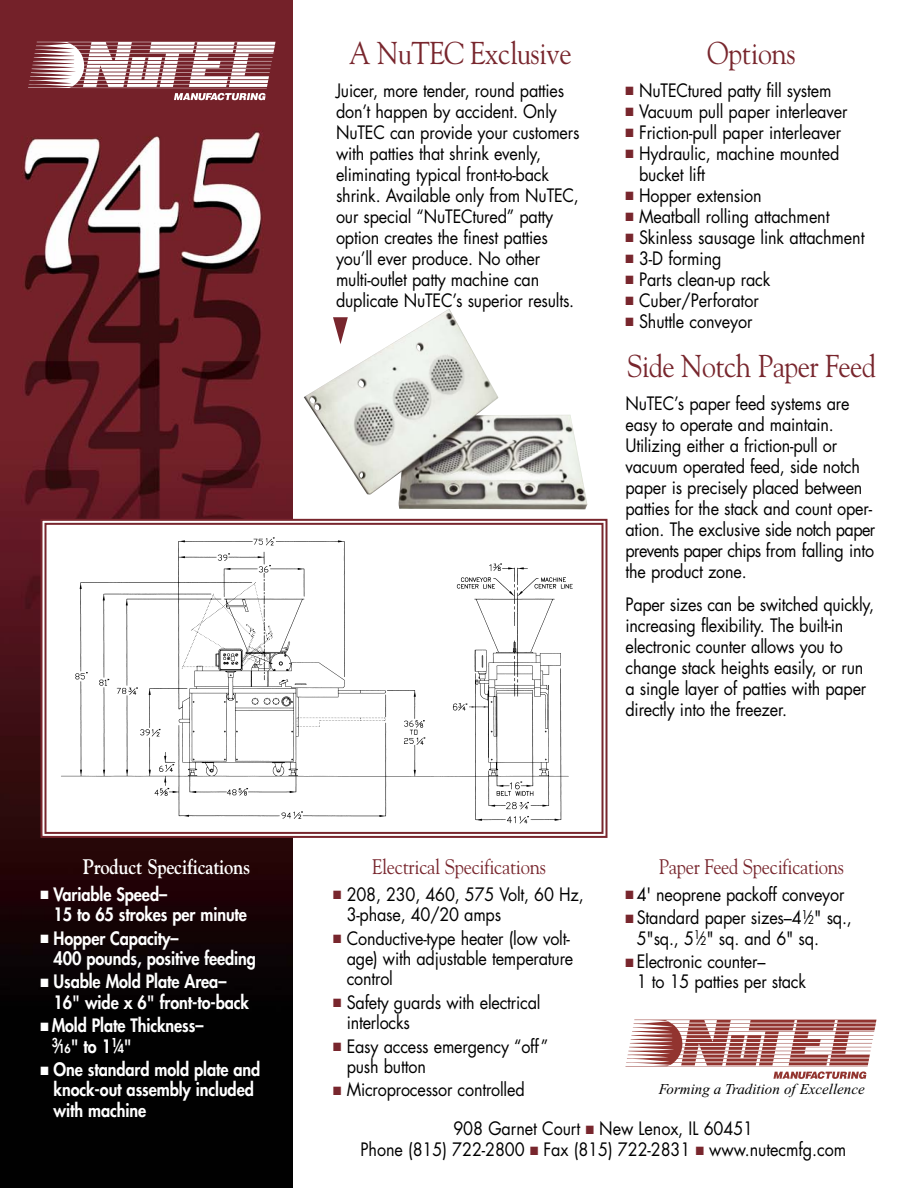
<style>
.page{position:relative;width:918px;height:1188px;background:#fff}
.page>*{position:absolute;margin:0;border:0;box-sizing:border-box;transform-origin:0 0}
.t1{font:31.5px "Goudy";letter-spacing:-.02em;color:#78262d;scale:.88 1}
.t2{font:21px "Goudy";letter-spacing:-.015em;color:#78262d;scale:.88 1}
.t3{font:700 21px "Goudy";letter-spacing:-.015em;color:#fff;scale:.88 1}
.t4{font:18px/21px "Futura";letter-spacing:-.01em;color:#000;scale:.9 1}
.t5{font:800 18px/20.2px "Futura";letter-spacing:-.005em;color:#fff;scale:.9 1}
.t6{font:italic 15px "Times New Roman";color:#000}
.s1{font-size:12px}
.s2{color:#78262d}
.s3{font-size:11.7px}
</style>
<div class="page">
<img style="left:304px;top:309px;width:283px;height:200px">
<img style="left:0;top:0;width:292px;height:1188px">
<svg style="left:39px;top:518px;width:569px;height:321px"></svg>
<svg style="left:626px;top:1020px;width:250px;height:59px"></svg>
<svg style="left:28px;top:42px;width:248px;height:58px"></svg>
<svg style="left:333px;top:317px;width:15px;height:27px"></svg>
<p class="t3" style="left:83px;top:858px;width:192px">Product Specifications</p>
<p class="t5" style="left:54px;top:885px;width:216px;text-indent:-13px">■ Variable Speed–<br>15 to 65 strokes per minute</p>
<p class="t5" style="left:54px;top:929px;width:226px;text-indent:-13px">■ Hopper Capacity–<br>400 pounds, positive feeding</p>
<p class="t5" style="left:54px;top:973px;width:219px;text-indent:-13px">■ Usable Mold Plate Area–<br>16" wide x 6" front-to-back</p>
<p class="t5" style="left:52px;top:1017px;width:170px;text-indent:-11px">■ Mold Plate Thickness–<br><sup>3</sup>⁄<span class="s1">16</span>" to 1<sup>1</sup>⁄<span class="s1">4</span>"</p>
<p class="t5" style="left:54px;top:1061px;width:231px;text-indent:-13px">■ One standard mold plate and knock-out assembly included with machine</p>
<h1 class="t1" style="left:349px;top:40px;width:255px">A NuTEC Exclusive</h1>
<p class="t4" style="left:336px;top:81px;width:272px">Juicer, more tender, round patties don’t happen by accident. Only NuTEC can provide your customers with patties that shrink evenly, eliminating typical front-to-back shrink. Available only from NuTEC, our special “NuTECtured” patty option creates the finest patties you’ll ever produce. No other multi-outlet patty machine can duplicate NuTEC’s superior results.</p>
<h1 class="t1" style="left:707px;top:40px;width:102px">Options</h1>
<p class="t4" style="left:626px;top:81px;width:230px"><span class="s2">■</span> NuTECtured patty fill system</p>
<p class="t4" style="left:626px;top:102px;width:248px"><span class="s2">■</span> Vacuum pull paper interleaver</p>
<p class="t4" style="left:626px;top:123px;width:241px"><span class="s2">■</span> Friction-pull paper interleaver</p>
<p class="t4" style="left:639px;top:144px;width:224px;text-indent:-14px"><span class="s2">■</span> Hydraulic, machine mounted bucket lift</p>
<p class="t4" style="left:626px;top:186px;width:153px"><span class="s2">■</span> Hopper extension</p>
<p class="t4" style="left:626px;top:207px;width:228px"><span class="s2">■</span> Meatball rolling attachment</p>
<p class="t4" style="left:626px;top:228px;width:267px"><span class="s2">■</span> Skinless sausage link attachment</p>
<p class="t4" style="left:626px;top:249px;width:108px"><span class="s2">■</span> 3-D forming</p>
<p class="t4" style="left:626px;top:270px;width:163px"><span class="s2">■</span> Parts clean-up rack</p>
<p class="t4" style="left:626px;top:291px;width:150px"><span class="s2">■</span> Cuber/Perforator</p>
<p class="t4" style="left:626px;top:312px;width:143px"><span class="s2">■</span> Shuttle conveyor</p>
<h1 class="t1" style="left:627px;top:354px;width:284px">Side Notch Paper Feed</h1>
<p class="t4" style="left:626px;top:395px;width:279px">NuTEC’s paper feed systems are easy to operate and maintain.<br>Utilizing either a friction-pull or vacuum operated feed, side notch paper is precisely placed between patties for the stack and count oper&shy;ation. The exclusive side notch paper prevents paper chips from falling into the product zone.</p>
<p class="t4" style="left:626px;top:596px;width:278px">Paper sizes can be switched quickly, increasing flexibility. The built-in electronic counter allows you to change stack heights easily, or run a single layer of patties with paper directly into the freezer.</p>
<p class="t2" style="left:372px;top:858px;width:199px">Electrical Specifications</p>
<p class="t4" style="left:347px;top:885px;width:265px;line-height:20.2px;text-indent:-14px"><span class="s2">■</span> 208, 230, 460, 575 Volt, 60 Hz,<br>3-phase, 40/20 amps</p>
<p class="t4" style="left:347px;top:929px;width:253px;line-height:20.2px;text-indent:-14px"><span class="s2">■</span> Conductive-type heater (low volt&shy;age) with adjustable temperature control</p>
<p class="t4" style="left:347px;top:993px;width:217px;line-height:20.2px;text-indent:-14px"><span class="s2">■</span> Safety guards with electrical interlocks</p>
<p class="t4" style="left:347px;top:1037px;width:225px;line-height:20.2px;text-indent:-14px"><span class="s2">■</span> Easy access emergency “off” push button</p>
<p class="t4" style="left:333px;top:1081px;width:214px"><span class="s2">■</span> Microprocessor controlled</p>
<p class="t2" style="left:659px;top:858px;width:212px">Paper Feed Specifications</p>
<p class="t4" style="left:626px;top:885px;width:245px"><span class="s2">■</span> 4' neoprene packoff conveyor</p>
<p class="t4" style="left:637px;top:909px;width:241px;line-height:20.2px;text-indent:-11px"><span class="s2">■</span> Standard paper sizes–4<sup>1</sup>⁄<span class="s3">2</span>" sq.,<br>5"sq., 5<sup>1</sup>⁄<span class="s3">2</span>" sq. and 6" sq.</p>
<p class="t4" style="left:637px;top:953px;width:190px;line-height:20.2px;text-indent:-11px"><span class="s2">■</span> Electronic counter–<br>1 to 15 patties per stack</p>
<p class="t6" style="left:659px;top:1083px;width:207px">Forming a Tradition of Excellence</p>
<p class="t4" style="left:361px;top:1120px;width:541px;text-align:center">908 Garnet Court <span class="s2">■</span> New Lenox, IL 60451<br>Phone (815) 722-2800 <span class="s2">■</span> Fax (815) 722-2831 <span class="s2">■</span> www.nutecmfg.com</p>
</div>
